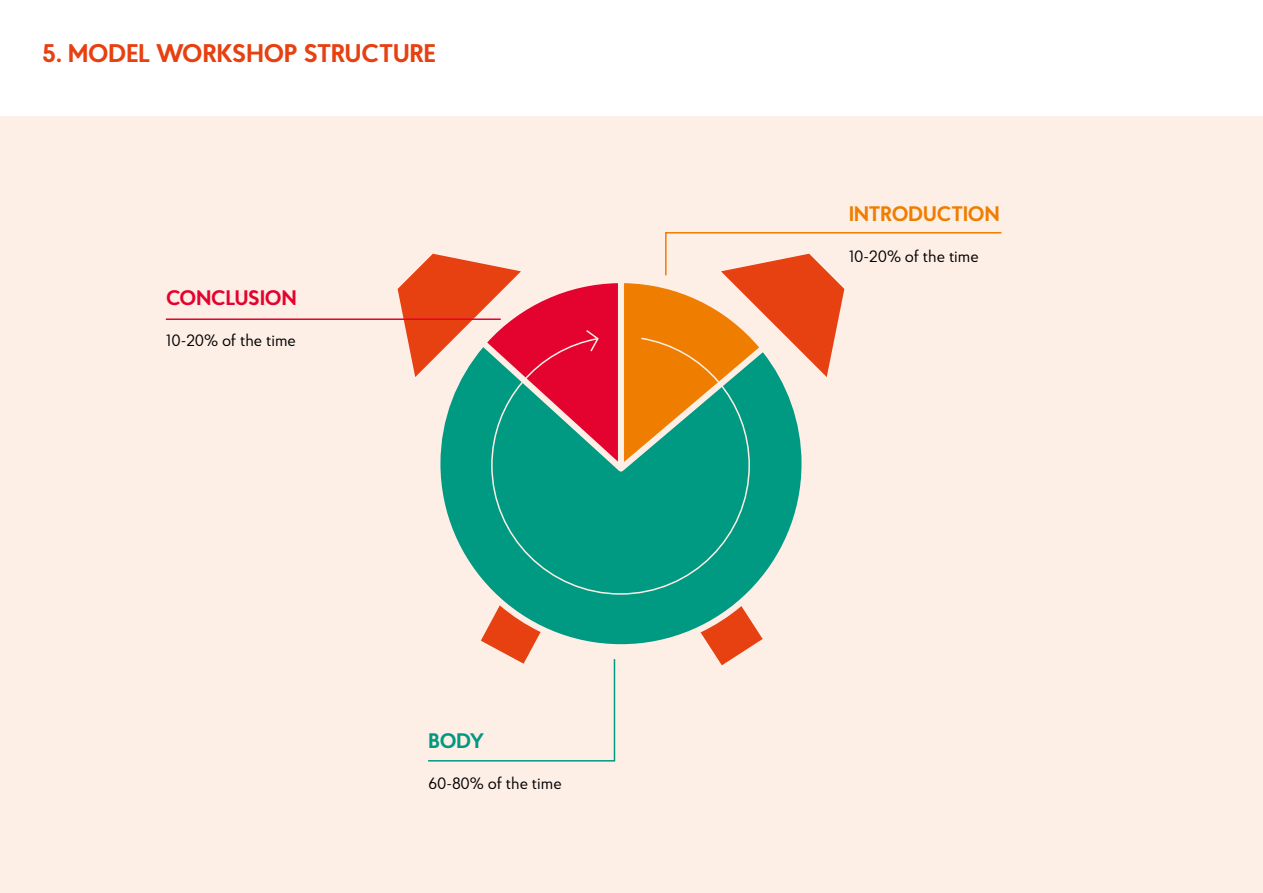
<style>
.page{position:relative;width:1263px;height:893px;background:#fff}
.page>*{position:absolute;margin:0;border:0;box-sizing:border-box;transform-origin:0 0}
.t1{font:700 25.5px "Proba Pro";color:#e74011}
.t2{font:700 21px "Proba Pro";color:#ef7d00}
.t3{font:700 21px "Proba Pro";color:#e4032e}
.t4{font:700 21px "Proba Pro";color:#009982}
.t5{font:16.5px "Proba Pro";color:#000}
</style>
<div class="page">
<div style="left:0;top:117px;width:1263px;height:776px;background:#feefe6"></div>
<svg style="left:708px;top:644px;width:47px;height:21px"></svg>
<svg style="left:440px;top:462px;width:361px;height:182px;fill:#009982"></svg>
<svg style="left:428px;top:605px;width:188px;height:157px"></svg>
<hr style="left:166px;top:318px;width:335px;height:2px;background:#e4032e">
<svg style="left:624px;top:232px;width:378px;height:230px"></svg>
<svg style="left:490px;top:337px;width:261px;height:258px;background:#369870"></svg>
<svg style="left:398px;top:254px;width:220px;height:208px"></svg>
<h1 class="t1" style="left:43px;top:35px;width:395px">5. MODEL WORKSHOP STRUCTURE</h1>
<p class="t3" style="left:166px;top:283px;width:132px">CONCLUSION</p>
<p class="t5" style="left:166px;top:329px;width:131px">10-20% of the time</p>
<p class="t4" style="left:428px;top:726px;width:57px">BODY</p>
<p class="t5" style="left:428px;top:772px;width:135px">60-80% of the time</p>
<p class="t2" style="left:849px;top:199px;width:152px">INTRODUCTION</p>
<p class="t5" style="left:849px;top:245px;width:131px">10-20% of the time</p>
</div>
